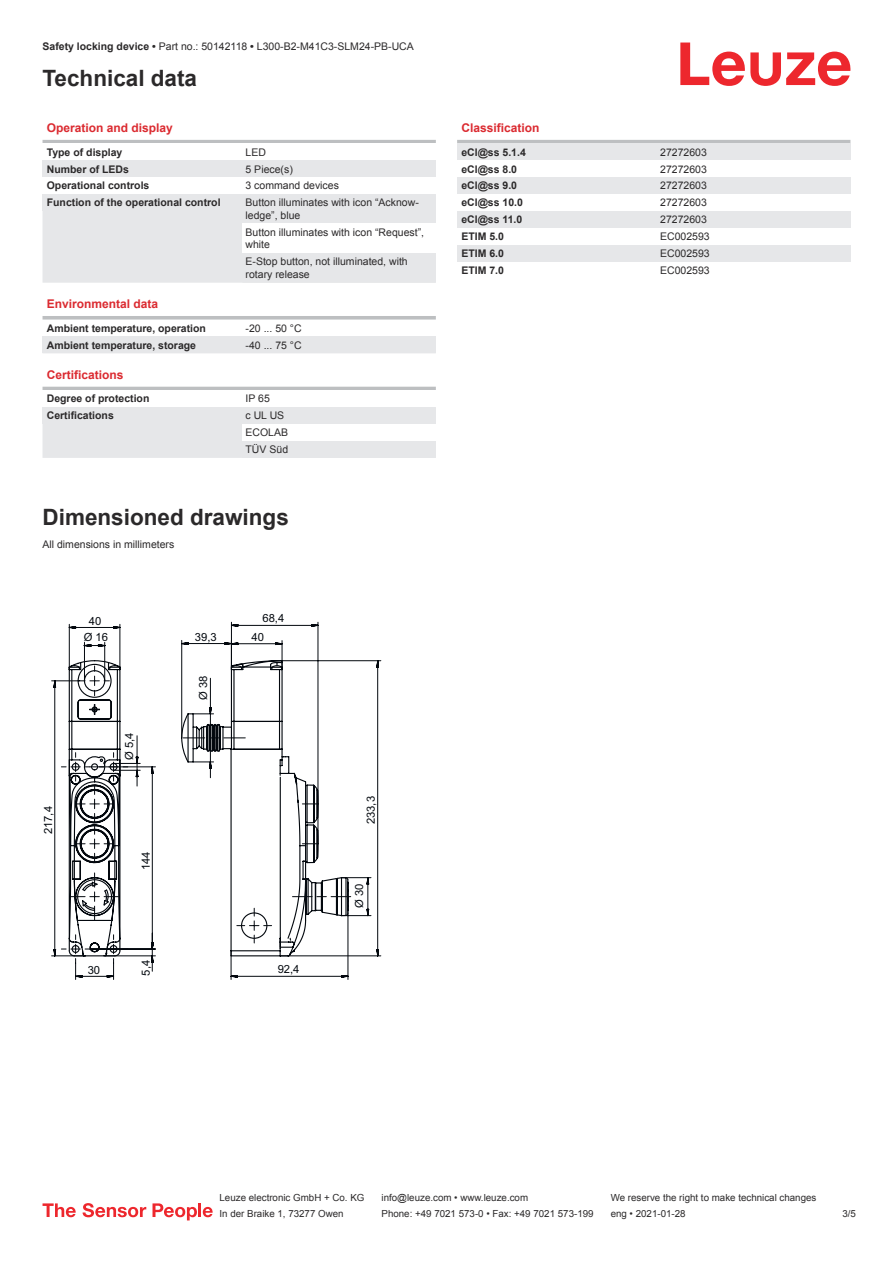
<style>
.page{position:relative;width:893px;height:1263px;background:#fff}
.page>*{position:absolute;margin:0;border:0;box-sizing:border-box;transform-origin:0 0}
.t1{font:700 22.5px "Arial";color:#2b292a}
.t2{font:700 12px "Arial";color:#db2a30}
.t3{font:11.25px "Arial";color:#03080e}
.t4{font:10.5px/12.6px "Arial";color:#2b292a}
.t5{font:700 10.5px "Arial";color:#2b292a}
.t6{font:9.75px "Arial";color:#2b292a}
.s1{font-weight:700}
</style>
<div class="page">
<svg style="left:680px;top:43px;width:170px;height:43px"></svg>
<svg style="left:43px;top:211px;width:199px;height:247px;fill:#e6e7e9"></svg>
<hr style="left:43px;top:140px;width:393px;height:3px;background:#bdbfc1">
<div style="left:43px;top:160px;width:199px;height:17px;background:#e6e7e9"></div>
<div style="left:242px;top:160px;width:194px;height:17px;background:#e6e7e9"></div>
<div style="left:43px;top:194px;width:199px;height:17px;background:#e6e7e9"></div>
<div style="left:242px;top:194px;width:194px;height:89px;background:#e6e7e9"></div>
<div style="left:242px;top:224px;width:194px;height:29px;background:#fff"></div>
<div style="left:43px;top:300px;width:393px;height:18px;background:#fff"></div>
<svg style="left:43px;top:316px;width:393px;height:4px;fill:#bdbfc1"></svg>
<div style="left:43px;top:320px;width:199px;height:16px;background:#fff"></div>
<div style="left:43px;top:336px;width:199px;height:17px;background:#e6e7e9"></div>
<div style="left:242px;top:336px;width:194px;height:17px;background:#e6e7e9"></div>
<div style="left:43px;top:370px;width:393px;height:18px;background:#fff"></div>
<hr style="left:43px;top:387px;width:393px;height:3px;background:#bdbfc1">
<div style="left:43px;top:390px;width:199px;height:17px;background:#fff"></div>
<div style="left:43px;top:407px;width:199px;height:17px;background:#e6e7e9"></div>
<div style="left:242px;top:407px;width:194px;height:51px;background:#e6e7e9"></div>
<div style="left:242px;top:424px;width:194px;height:17px;background:#fff"></div>
<hr style="left:457px;top:140px;width:393px;height:3px;background:#bdbfc1">
<div style="left:457px;top:143px;width:200px;height:17px;background:#e6e7e9"></div>
<div style="left:657px;top:143px;width:193px;height:17px;background:#e6e7e9"></div>
<div style="left:457px;top:177px;width:200px;height:17px;background:#e6e7e9"></div>
<div style="left:657px;top:177px;width:193px;height:17px;background:#e6e7e9"></div>
<div style="left:457px;top:211px;width:200px;height:17px;background:#e6e7e9"></div>
<div style="left:657px;top:211px;width:193px;height:17px;background:#e6e7e9"></div>
<div style="left:457px;top:245px;width:200px;height:17px;background:#e6e7e9"></div>
<div style="left:657px;top:245px;width:193px;height:17px;background:#e6e7e9"></div>
<svg style="left:43px;top:1203px;width:33px;height:14px"></svg>
<svg style="left:83px;top:1203px;width:63px;height:14px"></svg>
<svg style="left:153px;top:1203px;width:44px;height:17px"></svg>
<hr style="left:198px;top:1203px;width:3px;height:14px;background:#ed272d">
<svg style="left:203px;top:1207px;width:10px;height:10px"></svg>
<svg style="left:69px;top:622px;width:312px;height:334px"></svg>
<svg style="left:75px;top:640px;width:297px;height:317px"></svg>
<svg style="left:51px;top:665px;width:318px;height:315px"></svg>
<p class="t4" style="left:43px;top:41px;width:373px"><span class="s1">Safety locking device •</span> Part no.: 50142118 <span class="s1">•</span> L300-B2-M41C3-SLM24-PB-UCA</p>
<h1 class="t1" style="left:43px;top:70px;width:156px">Technical data</h1>
<p class="t2" style="left:47px;top:123px;width:128px">Operation and display</p>
<p class="t5" style="left:47px;top:148px;width:77px">Type of display</p>
<p class="t4" style="left:246px;top:147px;width:22px">LED</p>
<p class="t5" style="left:47px;top:165px;width:84px">Number of LEDs</p>
<p class="t4" style="left:246px;top:164px;width:49px">5 Piece(s)</p>
<p class="t5" style="left:47px;top:182px;width:104px">Operational controls</p>
<p class="t4" style="left:246px;top:180px;width:95px">3 command devices</p>
<p class="t5" style="left:47px;top:199px;width:175px">Function of the operational control</p>
<p class="t4" style="left:246px;top:197px;width:175px">Button illuminates with icon “Acknow&shy;ledge”, blue</p>
<p class="t4" style="left:246px;top:227px;width:180px">Button illuminates with icon “Request”, white</p>
<p class="t4" style="left:246px;top:256px;width:164px">E-Stop button, not illuminated, with rotary release</p>
<p class="t2" style="left:47px;top:300px;width:113px">Environmental data</p>
<p class="t5" style="left:47px;top:324px;width:161px">Ambient temperature, operation</p>
<p class="t4" style="left:246px;top:323px;width:58px">-20 ... 50 °C</p>
<p class="t5" style="left:47px;top:341px;width:151px">Ambient temperature, storage</p>
<p class="t4" style="left:246px;top:340px;width:58px">-40 ... 75 °C</p>
<p class="t2" style="left:47px;top:370px;width:78px">Certifications</p>
<p class="t5" style="left:47px;top:395px;width:104px">Degree of protection</p>
<p class="t4" style="left:246px;top:393px;width:26px">IP 65</p>
<p class="t5" style="left:47px;top:412px;width:69px">Certifications</p>
<p class="t4" style="left:246px;top:408px;width:44px;line-height:17px">c UL US<br>ECOLAB<br>TÜV Süd</p>
<h1 class="t1" style="left:43px;top:509px;width:248px">Dimensioned drawings</h1>
<p class="t4" style="left:43px;top:539px;width:133px">All dimensions in millimeters</p>
<p class="t3" style="left:89px;top:617px;width:14px">40</p>
<p class="t3" style="left:84px;top:633px;width:26px">Ø 16</p>
<p class="t3" style="left:125px;top:760px;width:29px;rotate:-90deg">Ø 5,4</p>
<p class="t3" style="left:195px;top:632px;width:23px">39,3</p>
<p class="t3" style="left:199px;top:700px;width:26px;rotate:-90deg">Ø 38</p>
<p class="t3" style="left:262px;top:614px;width:23px">68,4</p>
<p class="t3" style="left:251px;top:633px;width:14px">40</p>
<p class="t3" style="left:44px;top:834px;width:30px;rotate:-90deg">217,4</p>
<p class="t3" style="left:367px;top:824px;width:30px;rotate:-90deg">233,3</p>
<p class="t3" style="left:88px;top:965px;width:14px">30</p>
<p class="t3" style="left:141px;top:870px;width:20px;rotate:-90deg">144</p>
<p class="t3" style="left:141px;top:975px;width:17px;rotate:-90deg">5,4</p>
<p class="t3" style="left:278px;top:965px;width:23px">92,4</p>
<p class="t3" style="left:355px;top:908px;width:26px;rotate:-90deg">Ø 30</p>
<p class="t2" style="left:461px;top:123px;width:80px">Classification</p>
<p class="t5" style="left:461px;top:148px;width:66px">eCl@ss 5.1.4</p>
<p class="t4" style="left:660px;top:147px;width:48px">27272603</p>
<p class="t5" style="left:461px;top:165px;width:57px">eCl@ss 8.0</p>
<p class="t4" style="left:660px;top:164px;width:48px">27272603</p>
<p class="t5" style="left:461px;top:182px;width:57px">eCl@ss 9.0</p>
<p class="t4" style="left:660px;top:180px;width:48px">27272603</p>
<p class="t5" style="left:461px;top:199px;width:63px">eCl@ss 10.0</p>
<p class="t4" style="left:660px;top:197px;width:48px">27272603</p>
<p class="t5" style="left:461px;top:216px;width:63px">eCl@ss 11.0</p>
<p class="t4" style="left:660px;top:214px;width:48px">27272603</p>
<p class="t5" style="left:461px;top:233px;width:44px">ETIM 5.0</p>
<p class="t4" style="left:660px;top:231px;width:51px">EC002593</p>
<p class="t5" style="left:461px;top:249px;width:44px">ETIM 6.0</p>
<p class="t4" style="left:660px;top:248px;width:51px">EC002593</p>
<p class="t5" style="left:461px;top:266px;width:44px">ETIM 7.0</p>
<p class="t4" style="left:660px;top:265px;width:51px">EC002593</p>
<p class="t6" style="left:220px;top:1194px;width:146px">Leuze electronic GmbH + Co. KG</p>
<p class="t6" style="left:381px;top:1194px;width:148px">info@leuze.com • www.leuze.com</p>
<p class="t6" style="left:611px;top:1194px;width:207px">We reserve the right to make technical changes</p>
<p class="t6" style="left:220px;top:1210px;width:126px">In der Braike 1, 73277 Owen</p>
<p class="t6" style="left:381px;top:1210px;width:214px">Phone: +49 7021 573-0 • Fax: +49 7021 573-199</p>
<p class="t6" style="left:611px;top:1210px;width:76px">eng • 2021-01-28</p>
<p class="t6" style="left:842px;top:1210px;width:15px">3 /5</p>
</div>
